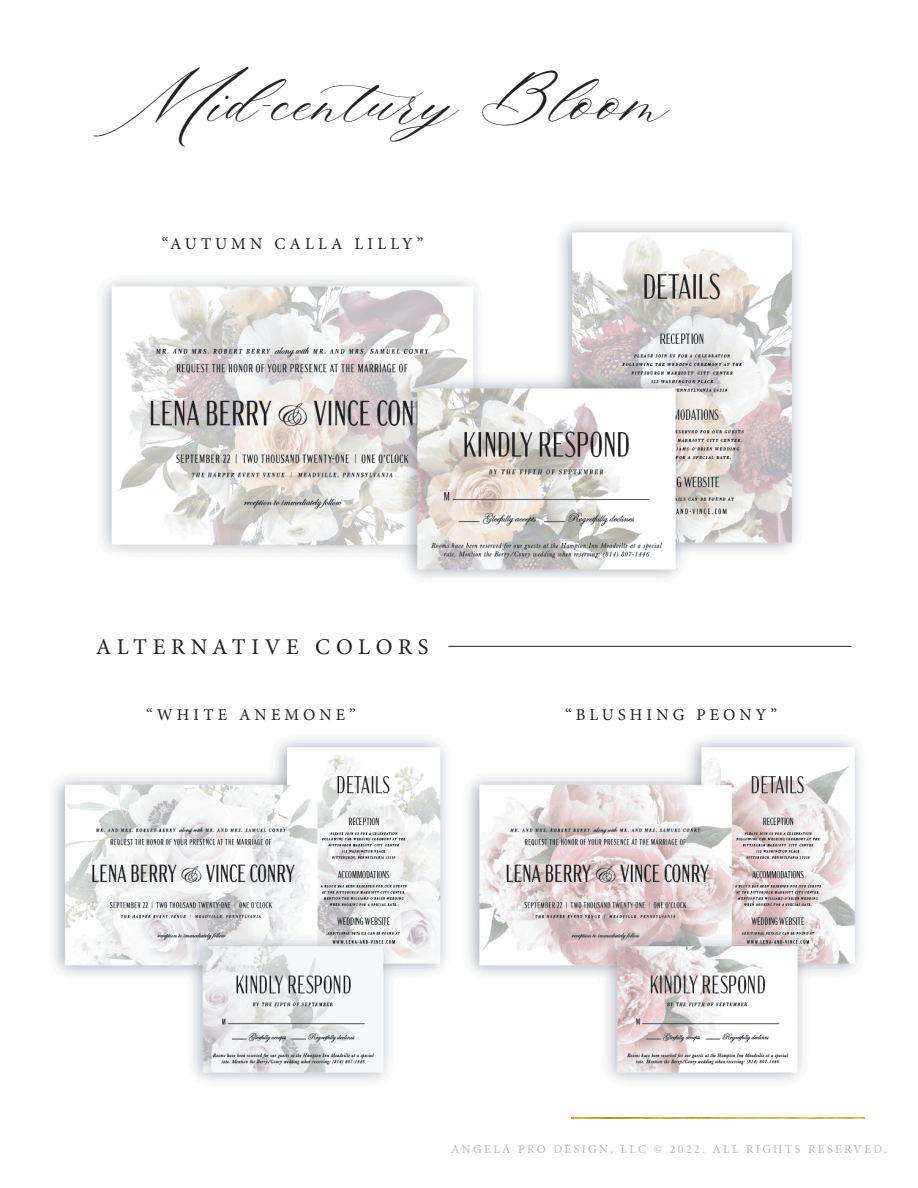
<style>
.page{position:relative;width:918px;height:1188px;background:#fff}
.page>*{position:absolute;margin:0;border:0;box-sizing:border-box;transform-origin:0 0}
.t1{font:48px "Slight";color:#231f20}
.t2{font:22.5px "Minion Pro";letter-spacing:.25em;color:#231f20}
.t3{font:16.5px "Minion Pro";letter-spacing:.25em;color:#231f20}
.t4{font:12px "Minion Pro";letter-spacing:.2em;color:#b4bac1}
</style>
<div class="page">
<img style="left:53px;top:224px;width:812px;height:895px">
<hr style="left:448px;top:646px;width:404px;height:1px;background:#231f20">
<img style="left:571px;top:1118px;width:293px;height:1px">
<h1 class="t1" style="left:93px;top:77px;width:246px">Royals</h1>
<h1 class="t1" style="left:93px;top:77px;width:577px">Mid-centuryBloom</h1>
<p class="t3" style="left:162px;top:232px;width:263px">“AUTUMN CALLA LILLY”</p>
<h2 class="t2" style="left:96px;top:632px;width:334px">ALTERNATIVE COLORS</h2>
<p class="t3" style="left:146px;top:703px;width:211px">“WHITE ANEMONE”</p>
<p class="t3" style="left:565px;top:703px;width:213px">“BLUSHING PEONY”</p>
<p class="t4" style="left:451px;top:1141px;width:437px">ANGELA PRO DESIGN, LLC © 2022. ALL RIGHTS RESERVED.</p>
</div>
